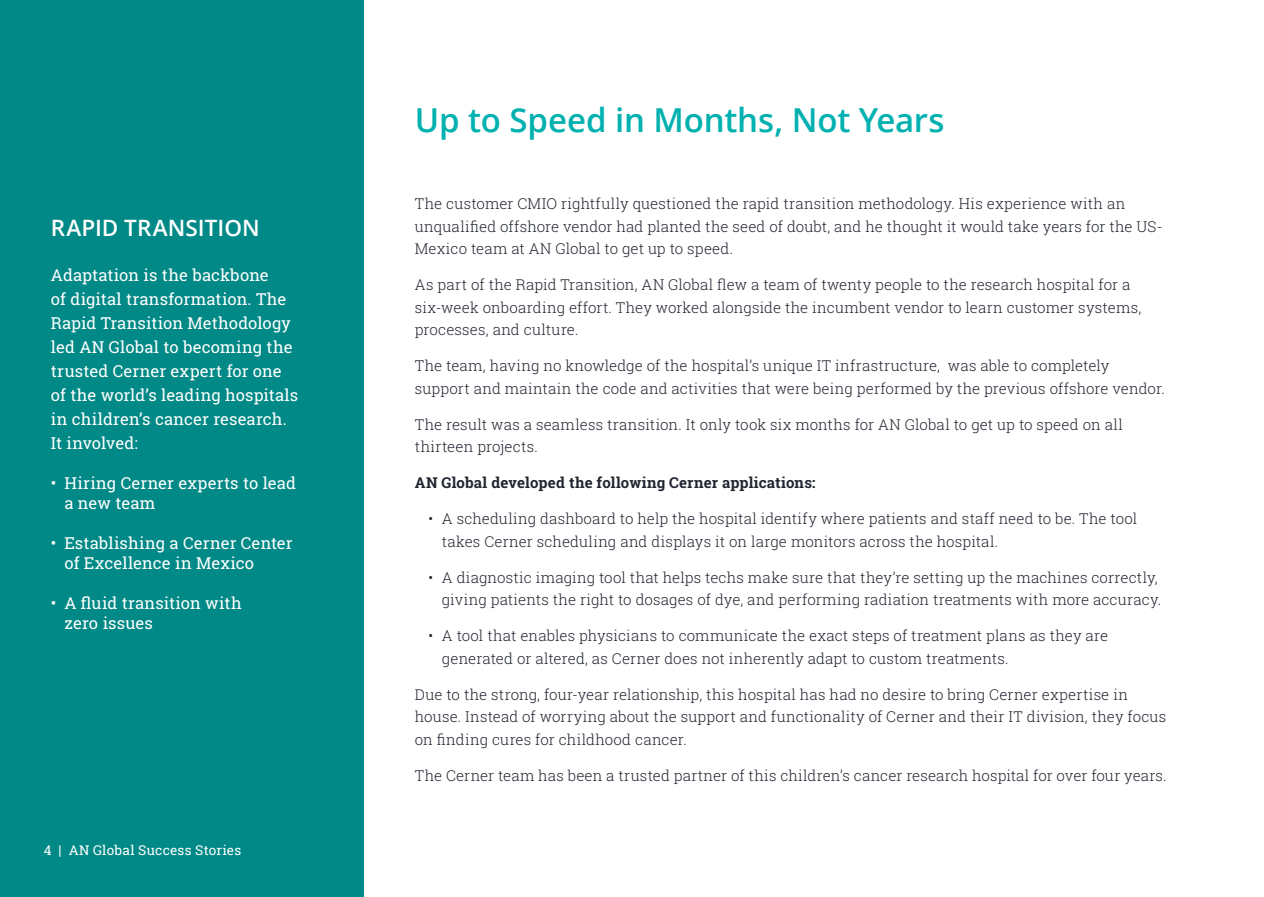
<style>
.page{position:relative;width:1264px;height:897px;background:#fff}
.page>*{position:absolute;margin:0;border:0;box-sizing:border-box;transform-origin:0 0}
.t1{font:600 33px "Open Sans";letter-spacing:-.01em;color:#00b1b0}
.t2{font:600 22.5px "Open Sans";letter-spacing:.005em;color:#fff}
.t3{font:16.5px/24px "Roboto Slab";letter-spacing:.005em;color:#fff}
.t4{font:300 15px/22.5px "Roboto Slab";letter-spacing:.01em;color:#212530}
.t5{font:700 15px "Roboto Slab";letter-spacing:.01em;color:#212530}
.t6{font:13.5px "Roboto Slab";letter-spacing:.015em;color:#fff}
</style>
<div class="page">
<div style="left:0;top:0;width:363px;height:896px;background:#008986"></div>
<h2 class="t2" style="left:51px;top:213px;width:210px">RAPID TRANSITION</h2>
<p class="t3" style="left:51px;top:262px;width:249px">Adaptation is the backbone<br>of digital transformation. The<br>Rapid Transition Methodology led AN Global to becoming the trusted Cerner expert for one of the world’s leading hospitals in children’s cancer research.<br>It involved:</p>
<p class="t3" style="left:64px;top:473px;width:233px;line-height:19.8px;text-indent:-13px">• Hiring Cerner experts to lead a new team</p>
<p class="t3" style="left:64px;top:532px;width:230px;line-height:19.8px;text-indent:-13px">• Establishing a Cerner Center of Excellence in Mexico</p>
<p class="t3" style="left:64px;top:592px;width:179px;line-height:19.8px;text-indent:-13px">• A fluid transition with zero issues</p>
<p class="t6" style="left:44px;top:841px;width:199px">4 | AN Global Success Stories</p>
<h1 class="t1" style="left:415px;top:98px;width:531px">Up to Speed in Months, Not Years</h1>
<p class="t4" style="left:415px;top:192px;width:749px">The customer CMIO rightfully questioned the rapid transition methodology. His experience with an unqualified offshore vendor had planted the seed of doubt, and he thought it would take years for the US-<br>Mexico team at AN Global to get up to speed.</p>
<p class="t4" style="left:415px;top:273px;width:728px">As part of the Rapid Transition, AN Global flew a team of twenty people to the research hospital for a six-week onboarding effort. They worked alongside the incumbent vendor to learn customer systems, processes, and culture.</p>
<p class="t4" style="left:415px;top:354px;width:751px">The team, having no knowledge of the hospital’s unique IT infrastructure, was able to completely support and maintain the code and activities that were being performed by the previous offshore vendor.</p>
<p class="t4" style="left:415px;top:412px;width:709px">The result was a seamless transition. It only took six months for AN Global to get up to speed on all thirteen projects.</p>
<p class="t5" style="left:415px;top:472px;width:402px">AN Global developed the following Cerner applications:</p>
<p class="t4" style="left:442px;top:507px;width:697px;text-indent:-14px">• A scheduling dashboard to help the hospital identify where patients and staff need to be. The tool takes Cerner scheduling and displays it on large monitors across the hospital.</p>
<p class="t4" style="left:428px;top:565px;width:734px;text-align:right">• A diagnostic imaging tool that helps techs make sure that they’re setting up the machines correctly, giving patients the right to dosages of dye, and performing radiation treatments with more accuracy.</p>
<p class="t4" style="left:442px;top:624px;width:668px;text-indent:-14px">• A tool that enables physicians to communicate the exact steps of treatment plans as they are generated or altered, as Cerner does not inherently adapt to custom treatments.</p>
<p class="t4" style="left:415px;top:682px;width:753px">Due to the strong, four-year relationship, this hospital has had no desire to bring Cerner expertise in house. Instead of worrying about the support and functionality of Cerner and their IT division, they focus on finding cures for childhood cancer.</p>
<p class="t4" style="left:415px;top:763px;width:753px">The Cerner team has been a trusted partner of this children’s cancer research hospital for over four years.</p>
</div>
